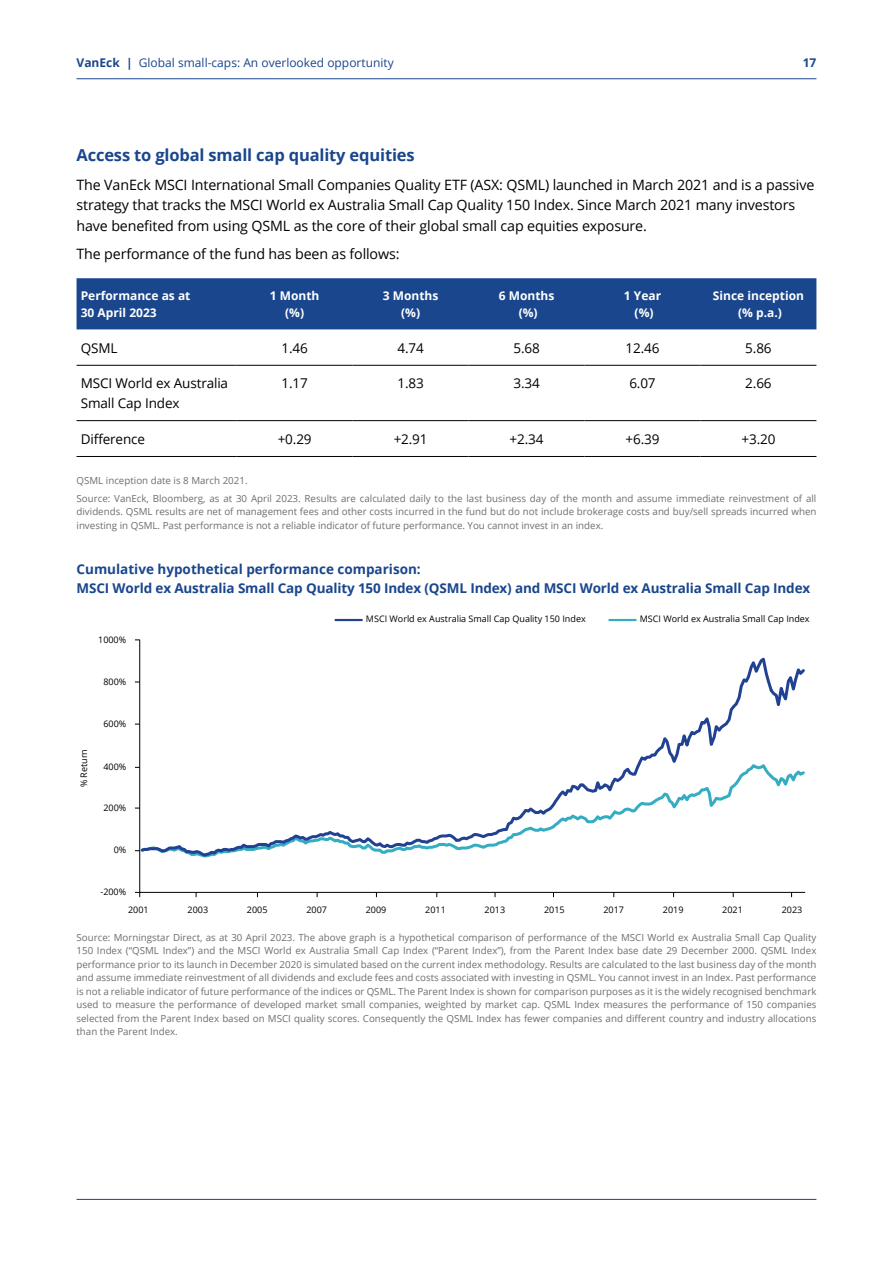
<style>
.page{position:relative;width:893px;height:1263px;background:#fff}
.page>*{position:absolute;margin:0;border:0;box-sizing:border-box;transform-origin:0 0}
.t1{font:700 16.5px "Open Sans";letter-spacing:-.01em;color:#1a468d}
.t2{font:14.25px/20.2px "Open Sans";letter-spacing:-.01em;color:#000}
.t3{font:700 13.5px/19.5px "Open Sans";letter-spacing:-.01em;color:#1a468d}
.t4{font:13.5px/19.5px "Open Sans";letter-spacing:-.01em;color:#000}
.t5{font:700 12px/16.5px "Open Sans";color:#fff;text-align:center}
.t6{font:12px "Open Sans";color:#1a468d}
.t7{font:700 12px "Open Sans";color:#1a468d}
.t8{font:9.75px/13.5px "Open Sans";color:#6d6e71}
.t9{font:9px "Open Sans";color:#000}
.s1{font-weight:700}
</style>
<div class="page">
<hr style="left:77px;top:78px;width:739px;height:1px;background:#1a468d">
<hr style="left:77px;top:1199px;width:739px;height:1px;background:#1a468d">
<div style="left:77px;top:278px;width:739px;height:51px;background:#1a468d"></div>
<hr style="left:77px;top:365px;width:160px;height:1px;background:#000">
<hr style="left:237px;top:365px;width:116px;height:1px;background:#000">
<hr style="left:353px;top:365px;width:116px;height:1px;background:#000">
<hr style="left:469px;top:365px;width:116px;height:1px;background:#000">
<hr style="left:585px;top:365px;width:115px;height:1px;background:#000">
<hr style="left:700px;top:365px;width:116px;height:1px;background:#000">
<hr style="left:77px;top:420px;width:160px;height:1px;background:#000">
<hr style="left:237px;top:420px;width:116px;height:1px;background:#000">
<hr style="left:353px;top:420px;width:116px;height:1px;background:#000">
<hr style="left:469px;top:420px;width:116px;height:1px;background:#000">
<hr style="left:585px;top:420px;width:115px;height:1px;background:#000">
<hr style="left:700px;top:420px;width:116px;height:1px;background:#000">
<hr style="left:77px;top:456px;width:160px;height:1px;background:#000">
<hr style="left:237px;top:456px;width:116px;height:1px;background:#000">
<hr style="left:353px;top:456px;width:116px;height:1px;background:#000">
<hr style="left:469px;top:456px;width:116px;height:1px;background:#000">
<hr style="left:585px;top:456px;width:115px;height:1px;background:#000">
<hr style="left:700px;top:456px;width:116px;height:1px;background:#000">
<svg style="left:139px;top:639px;width:666px;height:254px"></svg>
<svg style="left:135px;top:761px;width:670px;height:98px"></svg>
<hr style="left:609px;top:619px;width:27px;height:2px;background:#35adc3">
<hr style="left:335px;top:619px;width:27px;height:2px;background:#214193">
<p class="t6" style="left:77px;top:55px;width:319px"><span class="s1">VanEck |</span> Global small-caps: An overlooked opportunity</p>
<p class="t7" style="left:803px;top:55px;width:15px">17</p>
<h1 class="t1" style="left:77px;top:144px;width:340px">Access to global small cap quality equities</h1>
<p class="t2" style="left:77px;top:175px;width:739px">The VanEck MSCI International Small Companies Quality ETF (ASX: QSML) launched in March 2021 and is a passive strategy that tracks the MSCI World ex Australia Small Cap Quality 150 Index. Since March 2021 many investors have benefited from using QSML as the core of their global small cap equities exposure.</p>
<h2 class="t2" style="left:77px;top:244px;width:324px">The performance of the fund has been as follows:</h2>
<p class="t5" style="left:81px;top:287px;width:111px;text-align:left">Performance as at<br>30 April 2023</p>
<p class="t5" style="left:270px;top:287px;width:51px">1 Month (%)</p>
<p class="t5" style="left:383px;top:287px;width:57px">3 Months (%)</p>
<p class="t5" style="left:499px;top:287px;width:57px">6 Months (%)</p>
<p class="t5" style="left:624px;top:287px;width:39px">1 Year (%)</p>
<p class="t5" style="left:713px;top:287px;width:93px">Since inception (% p.a.)</p>
<h3 class="t4" style="left:81px;top:337px;width:38px">QSML</h3>
<h3 class="t4" style="left:281px;top:337px;width:28px">1.46</h3>
<h3 class="t4" style="left:397px;top:337px;width:28px">4.74</h3>
<h3 class="t4" style="left:513px;top:337px;width:28px">5.68</h3>
<h3 class="t4" style="left:626px;top:337px;width:35px">12.46</h3>
<h3 class="t4" style="left:745px;top:337px;width:28px">5.86</h3>
<h3 class="t4" style="left:81px;top:373px;width:149px">MSCI World ex Australia<br>Small Cap Index</h3>
<h3 class="t4" style="left:281px;top:373px;width:28px">1.17</h3>
<h3 class="t4" style="left:397px;top:373px;width:28px">1.83</h3>
<h3 class="t4" style="left:513px;top:373px;width:28px">3.34</h3>
<h3 class="t4" style="left:629px;top:373px;width:28px">6.07</h3>
<h3 class="t4" style="left:745px;top:373px;width:28px">2.66</h3>
<h3 class="t4" style="left:81px;top:429px;width:66px">Difference</h3>
<h3 class="t4" style="left:278px;top:429px;width:35px">+0.29</h3>
<h3 class="t4" style="left:394px;top:429px;width:35px">+2.91</h3>
<h3 class="t4" style="left:510px;top:429px;width:35px">+2.34</h3>
<h3 class="t4" style="left:626px;top:429px;width:35px">+6.39</h3>
<h3 class="t4" style="left:741px;top:429px;width:35px">+3.20</h3>
<p class="t8" style="left:77px;top:471px;width:741px;line-height:17.7px">QSML inception date is 8 March 2021.<br>Source: VanEck, Bloomberg, as at 30 April 2023. Results are calculated daily to the last business day of the month and assume immediate reinvestment of all</p>
<p class="t8" style="left:77px;top:505px;width:741px">dividends. QSML results are net of management fees and other costs incurred in the fund but do not include brokerage costs and buy/sell spreads incurred when investing in QSML. Past performance is not a reliable indicator of future performance. You cannot invest in an index.</p>
<h3 class="t3" style="left:77px;top:559px;width:735px">Cumulative hypothetical performance comparison:<br>MSCI World ex Australia Small Cap Quality 150 Index (QSML Index) and MSCI World ex Australia Small Cap Index</h3>
<p class="t9" style="left:98px;top:634px;width:30px">1000%</p>
<p class="t9" style="left:78px;top:787px;width:40px;rotate:-90deg">% Return</p>
<p class="t9" style="left:103px;top:676px;width:24px">800%</p>
<p class="t9" style="left:103px;top:717px;width:24px">600%</p>
<p class="t9" style="left:103px;top:760px;width:24px">400%</p>
<p class="t9" style="left:103px;top:802px;width:24px">200%</p>
<p class="t9" style="left:114px;top:844px;width:14px">0%</p>
<p class="t9" style="left:366px;top:613px;width:221px">MSCI World ex Australia Small Cap Quality 150 Index</p>
<p class="t9" style="left:640px;top:613px;width:171px">MSCI World ex Australia Small Cap Index</p>
<p class="t9" style="left:100px;top:886px;width:27px">-200%</p>
<p class="t9" style="left:128px;top:904px;width:22px">2001</p>
<p class="t9" style="left:188px;top:904px;width:22px">2003</p>
<p class="t9" style="left:247px;top:904px;width:22px">2005</p>
<p class="t9" style="left:306px;top:904px;width:22px">2007</p>
<p class="t9" style="left:366px;top:904px;width:22px">2009</p>
<p class="t9" style="left:425px;top:904px;width:22px">2011</p>
<p class="t9" style="left:485px;top:904px;width:22px">2013</p>
<p class="t9" style="left:544px;top:904px;width:22px">2015</p>
<p class="t9" style="left:603px;top:904px;width:22px">2017</p>
<p class="t9" style="left:663px;top:904px;width:22px">2019</p>
<p class="t9" style="left:722px;top:904px;width:22px">2021</p>
<p class="t9" style="left:782px;top:904px;width:22px">2023</p>
<p class="t8" style="left:77px;top:930px;width:741px;text-align:justify">Source: Morningstar Direct, as at 30 April 2023. The above graph is a hypothetical comparison of performance of the MSCI World ex Australia Small Cap Quality 150 Index (“QSML Index”) and the MSCI World ex Australia Small Cap Index (“Parent Index”), from the Parent Index base date 29 December 2000. QSML Index performance prior to its launch in December 2020 is simulated based on the current index methodology. Results are calculated to the last business day of the month and assume immediate reinvestment of all dividends and exclude fees and costs associated with investing in QSML. You cannot invest in an Index. Past performance is not a reliable indicator of future performance of the indices or QSML. The Parent Index is shown for comparison purposes as it is the widely recognised benchmark used to measure the performance of developed market small companies, weighted by market cap. QSML Index measures the performance of 150 companies selected from the Parent Index based on MSCI quality scores. Consequently the QSML Index has fewer companies and different country and industry allocations than the Parent Index.</p>
</div>
